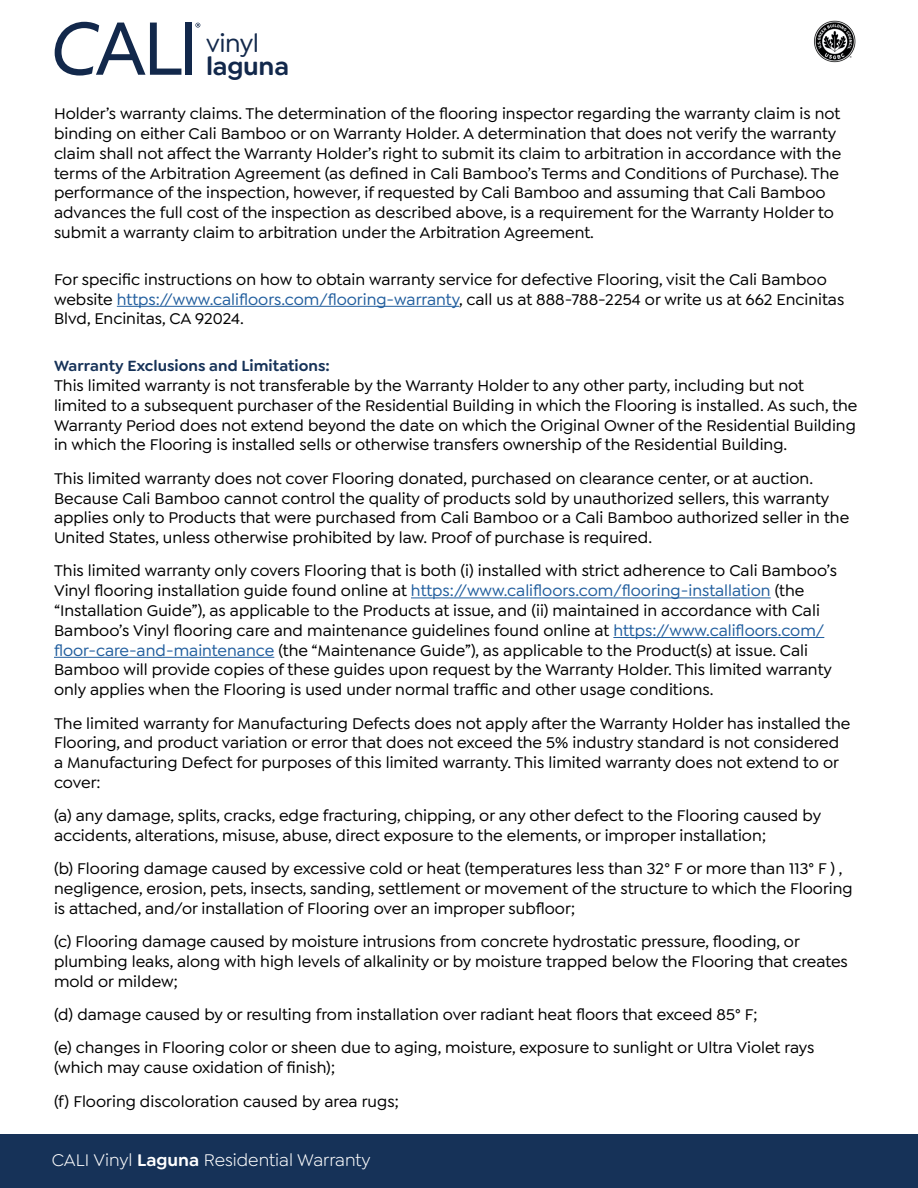
<style>
.page{position:relative;width:918px;height:1188px;background:#fff}
.page>*{position:absolute;margin:0;border:0;box-sizing:border-box;transform-origin:0 0}
.t1{font:600 26.25px "Goldplay";letter-spacing:-.01em;color:#12284b}
.t2{font:500 26.25px "Goldplay";letter-spacing:-.02em;color:#12284b}
.t3{font:18px "Goldplay";color:#fff}
.t4{font:500 16.5px/19.8px "Goldplay";color:#000}
.t5{font:600 15.75px "Goldplay";letter-spacing:.005em;color:#163258}
.s1{color:#215e9e}
.s2{font-weight:600}
</style>
<div class="page">
<div style="left:0;top:1134px;width:918px;height:54px;background:#163258"></div>
<svg style="left:55px;top:22px;width:126px;height:54px"></svg>
<div style="left:185px;top:23px;width:7px;height:52px;background:#12284b"></div>
<svg style="left:195px;top:23px;width:5px;height:5px"></svg>
<img style="left:814px;top:20px;width:42px;height:43px">
<hr style="left:117px;top:306px;width:342px;height:1px;background:#215e9e">
<hr style="left:411px;top:598px;width:360px;height:1px;background:#215e9e">
<hr style="left:613px;top:637px;width:211px;height:1px;background:#215e9e">
<hr style="left:54px;top:657px;width:220px;height:1px;background:#215e9e">
<h1 class="t2" style="left:206px;top:28px;width:54px">vinyl</h1>
<h1 class="t1" style="left:206px;top:50px;width:84px">laguna</h1>
<p class="t4" style="left:54px;top:104px;width:789px">Holder’s warranty claims. The determination of the flooring inspector regarding the warranty claim is not binding on either Cali Bamboo or on Warranty Holder. A determination that does not verify the warranty claim shall not affect the Warranty Holder’s right to submit its claim to arbitration in accordance with the terms of the Arbitration Agreement (as defined in Cali Bamboo’s Terms and Conditions of Purchase). The performance of the inspection, however, if requested by Cali Bamboo and assuming that Cali Bamboo advances the full cost of the inspection as described above, is a requirement for the Warranty Holder to submit a warranty claim to arbitration under the Arbitration Agreement.</p>
<p class="t4" style="left:54px;top:269px;width:792px">For specific instructions on how to obtain warranty service for defective Flooring, visit the Cali Bamboo website <span class="s1">https://www.califloors.com/flooring-warranty</span>, call us at 888-788-2254 or write us at 662 Encinitas<br>Blvd, Encinitas, CA 92024.</p>
<p class="t5" style="left:54px;top:356px;width:277px">Warranty Exclusions and Limitations:</p>
<p class="t4" style="left:54px;top:376px;width:805px">This limited warranty is not transferable by the Warranty Holder to any other party, including but not limited to a subsequent purchaser of the Residential Building in which the Flooring is installed. As such, the Warranty Period does not extend beyond the date on which the Original Owner of the Residential Building in which the Flooring is installed sells or otherwise transfers ownership of the Residential Building.</p>
<p class="t4" style="left:54px;top:468px;width:797px">This limited warranty does not cover Flooring donated, purchased on clearance center, or at auction.<br>Because Cali Bamboo cannot control the quality of products sold by unauthorized sellers, this warranty applies only to Products that were purchased from Cali Bamboo or a Cali Bamboo authorized seller in the United States, unless otherwise prohibited by law. Proof of purchase is required.</p>
<p class="t4" style="left:54px;top:561px;width:785px">This limited warranty only covers Flooring that is both (i) installed with strict adherence to Cali Bamboo’s Vinyl flooring installation guide found online at <span class="s1">https://www.califloors.com/flooring-installation</span> (the “Installation Guide”), as applicable to the Products at issue, and (ii) maintained in accordance with Cali Bamboo’s Vinyl flooring care and maintenance guidelines found online at <span class="s1">https://www.califloors.com/ floor-care-and-maintenance</span> (the “Maintenance Guide”), as applicable to the Product(s) at issue. Cali Bamboo will provide copies of these guides upon request by the Warranty Holder. This limited warranty only applies when the Flooring is used under normal traffic and other usage conditions.</p>
<p class="t4" style="left:54px;top:713px;width:798px">The limited warranty for Manufacturing Defects does not apply after the Warranty Holder has installed the Flooring, and product variation or error that does not exceed the 5% industry standard is not considered a Manufacturing Defect for purposes of this limited warranty. This limited warranty does not extend to or cover:</p>
<p class="t4" style="left:54px;top:806px;width:769px">(a) any damage, splits, cracks, edge fracturing, chipping, or any other defect to the Flooring caused by accidents, alterations, misuse, abuse, direct exposure to the elements, or improper installation;</p>
<p class="t4" style="left:54px;top:859px;width:800px">(b) Flooring damage caused by excessive cold or heat (temperatures less than 32° F or more than 113° F ) , negligence, erosion, pets, insects, sanding, settlement or movement of the structure to which the Flooring is attached, and/or installation of Flooring over an improper subfloor;</p>
<p class="t4" style="left:54px;top:932px;width:795px">(c) Flooring damage caused by moisture intrusions from concrete hydrostatic pressure, flooding, or plumbing leaks, along with high levels of alkalinity or by moisture trapped below the Flooring that creates mold or mildew;</p>
<p class="t4" style="left:54px;top:998px;width:762px;line-height:33.3px">(d) damage caused by or resulting from installation over radiant heat floors that exceed 85° F;<br>(e) changes in Flooring color or sheen due to aging, moisture, exposure to sunlight or Ultra Violet rays</p>
<p class="t4" style="left:54px;top:1051px;width:347px;line-height:33.3px">(which may cause oxidation of finish);<br>(f) Flooring discoloration caused by area rugs;</p>
<p class="t3" style="left:52px;top:1150px;width:320px">CALI Vinyl <span class="s2">Laguna</span> Residential Warranty</p>
</div>
